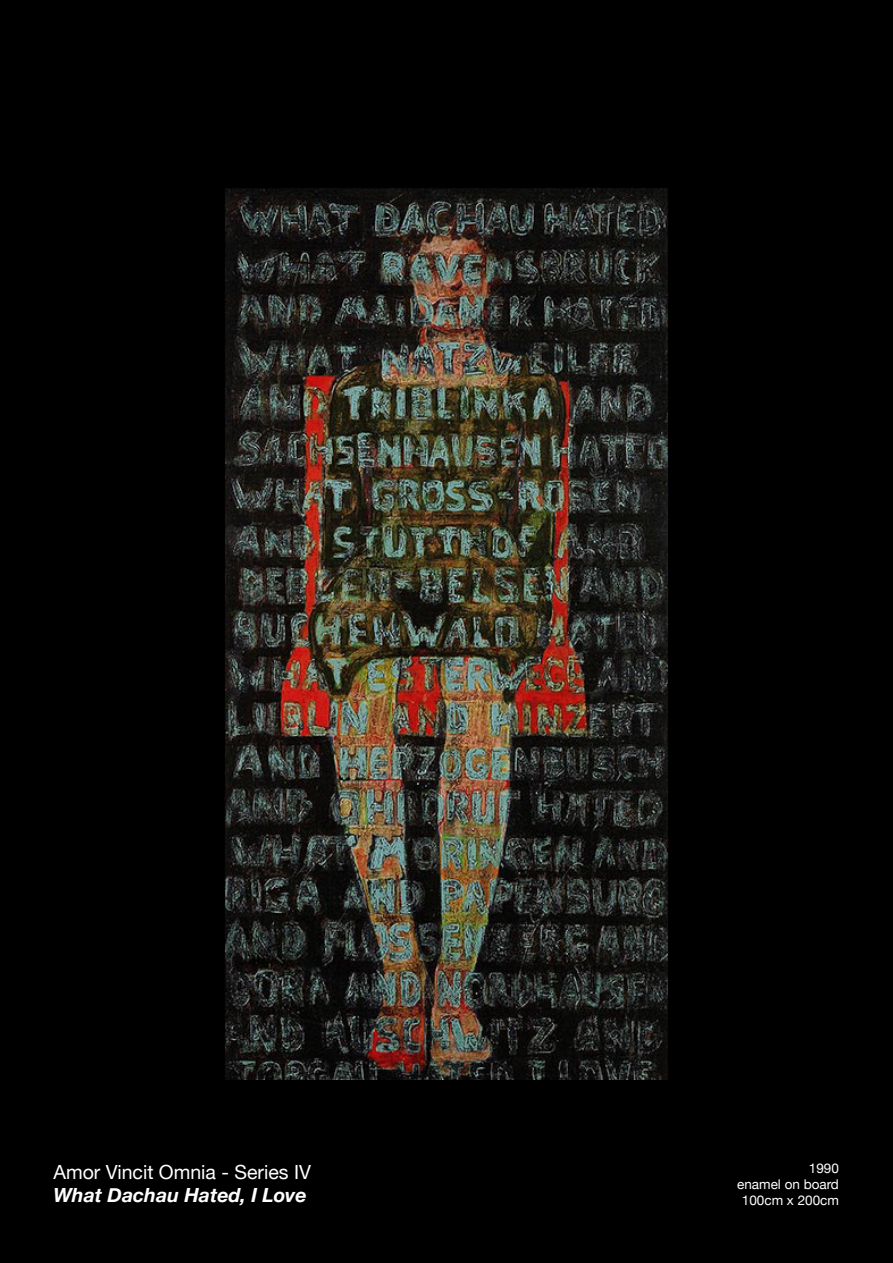
<style>
.page{position:relative;width:893px;height:1263px;background:#000}
.page>*{position:absolute;margin:0;border:0;box-sizing:border-box;transform-origin:0 0}
.t1{font:19.5px "Helvetica Neue";color:#fff}
.t2{font:italic 700 19.5px "Helvetica Neue";color:#fff}
.t3{font:13.5px/16.2px "Helvetica Neue";color:#fff;text-align:right}
</style>
<div class="page">
<img style="left:225px;top:188px;width:443px;height:891px">
<h1 class="t1" style="left:53px;top:1158px;width:259px">Amor Vincit Omnia - Series IV</h1>
<h1 class="t2" style="left:53px;top:1180px;width:255px">What Dachau Hated, I Love</h1>
<p class="t3" style="left:737px;top:1161px;width:103px">1990<br>enamel on board<br>100cm x 200cm</p>
</div>
